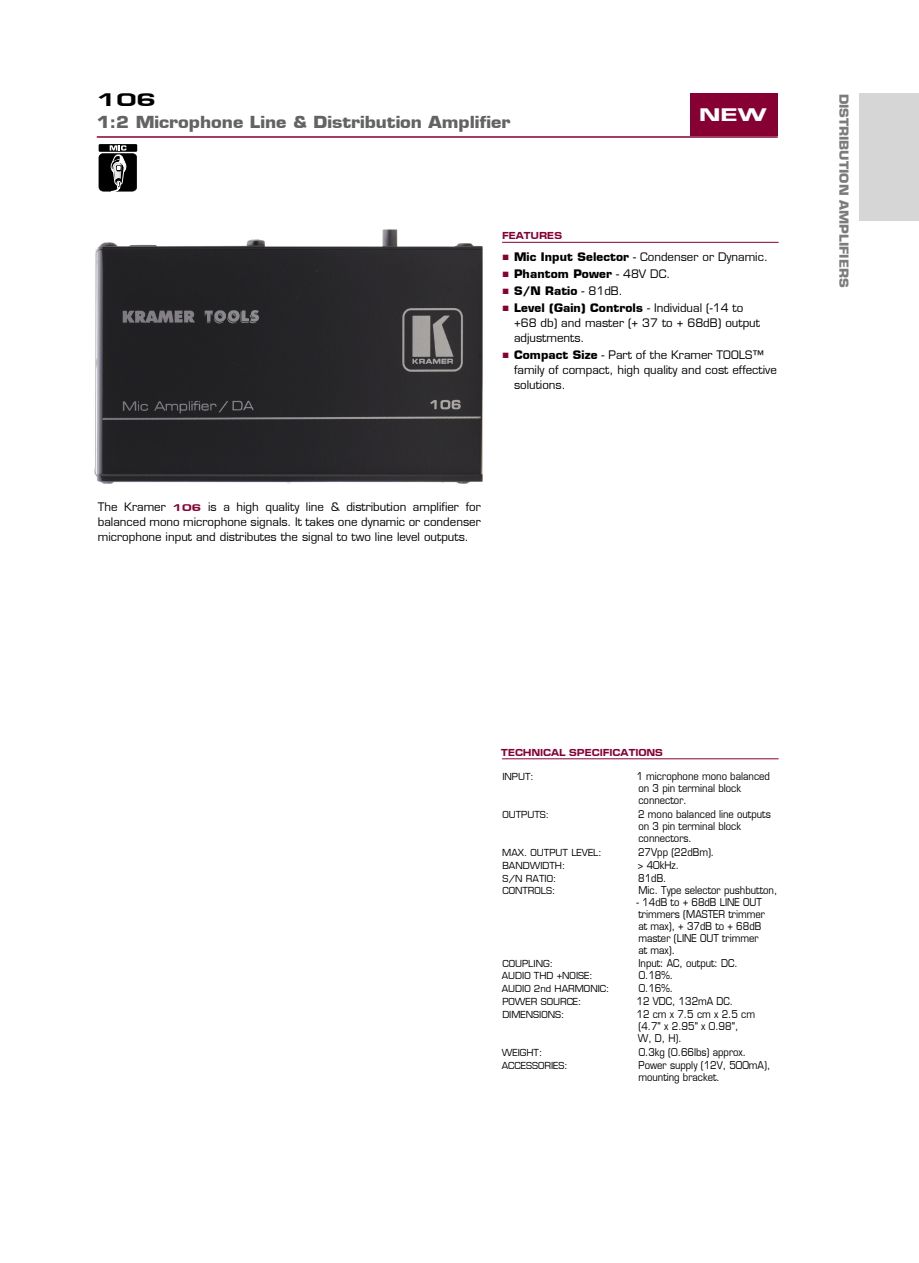
<style>
.page{position:relative;width:919px;height:1263px;background:#fff}
.page>*{position:absolute;margin:0;border:0;box-sizing:border-box;transform-origin:0 0}
.t1{font:800 18.9px "Eurose Wide";color:#000;scale:1.11 1}
.t2{font:800 18.9px "Eurose Wide";color:#fff;scale:1.11 1}
.t3{font:900 16.2px "Eurostile";color:#636363;scale:1.11 1}
.t4{font:900 12.15px "Eurostile";color:#7c7c7c;scale:1.11 1}
.t5{font:500 11.4px/15px "Eurostile";color:#000}
.t6{font:900 11.4px "Eurostile";letter-spacing:.01em;color:#000}
.t7{font:500 10.5px/12px "Eurostile";color:#000;scale:.9 1}
.t8{font:800 10.5px "Eurose Wide";color:#860034;scale:.8 1}
.t9{font:500 9.45px "Eurostile";color:#000}
.s1{font-family:"Arial";font-weight:400;color:#860034}
.s2{font-weight:900}
.s3{font-weight:500}
.s4{font-family:"Eurose Wide";font-weight:800;font-size:10.2px;color:#860034}
</style>
<div class="page">
<hr style="left:502px;top:758px;width:276px;height:1px;background:#860034">
<img style="left:94px;top:229px;width:389px;height:255px">
<hr style="left:97px;top:136px;width:680px;height:2px;background:#860034">
<hr style="left:502px;top:242px;width:276px;height:1px;background:#860034">
<div style="left:99px;top:144px;width:38px;height:8px;background:#121212"></div>
<svg style="left:99px;top:145px;width:38px;height:47px;background:#383838"></svg>
<div style="left:859px;top:94px;width:59px;height:127px;background:#d6d6d6"></div>
<div style="left:690px;top:94px;width:88px;height:42px;background:#860034"></div>
<h1 class="t1" style="left:96px;top:89px;width:56px">106</h1>
<h2 class="t3" style="left:97px;top:112px;width:374px">1:2 Microphone Line &amp; Distribution Amplifier</h2>
<h1 class="t2" style="left:699px;top:104px;width:62px">NEW</h1>
<p class="t8" style="left:502px;top:230px;width:76px">FEATURES</p>
<p class="t5" style="left:502px;top:249px;width:267px"><span class="s1">■</span> <span class="s2">Mic Input Selector</span> - Condenser or Dynamic.</p>
<p class="t6" style="left:502px;top:267px;width:170px"><span class="s1">■</span> Phantom Power <span class="s3">- 48V DC.</span></p>
<p class="t6" style="left:502px;top:284px;width:122px"><span class="s1">■</span> S/N Ratio <span class="s3">- 81dB.</span></p>
<p class="t5" style="left:514px;top:300px;width:247px;text-indent:-12px"><span class="s1">■</span> <span class="s2">Level (Gain) Controls</span> - Individual (-14 to +68 db) and master (+ 37 to + 68dB) output adjustments.</p>
<p class="t5" style="left:514px;top:348px;width:264px;text-indent:-12px"><span class="s1">■</span> <span class="s2">Compact Size</span> - Part of the Kramer TOOLS™ family of compact, high quality and cost effective solutions.</p>
<p class="t5" style="left:98px;top:500px;width:384px;text-align:justify">The Kramer <span class="s4">106</span> is a high quality line &amp; distribution amplifier for balanced mono microphone signals. It takes one dynamic or condenser microphone input and distributes the signal to two line level outputs.</p>
<p class="t4" style="left:851px;top:94px;width:176px;rotate:90deg">DISTRIBUTION AMPLIFIERS</p>
<p class="t8" style="left:501px;top:746px;width:203px">TECHNICAL SPECIFICATIONS</p>
<p class="t9" style="left:502px;top:770px;width:33px">INPUT:</p>
<p class="t7" style="left:636px;top:770px;width:150px">1 microphone mono balanced on 3 pin terminal block connector.</p>
<p class="t9" style="left:502px;top:809px;width:48px">OUTPUTS:</p>
<p class="t7" style="left:638px;top:808px;width:149px">2 mono balanced line outputs on 3 pin terminal block connectors.</p>
<p class="t9" style="left:502px;top:847px;width:101px">MAX. OUTPUT LEVEL:</p>
<p class="t7" style="left:638px;top:846px;width:86px">27Vpp (22dBm).</p>
<p class="t9" style="left:502px;top:860px;width:64px">BANDWIDTH:</p>
<p class="t7" style="left:638px;top:859px;width:47px">&gt; 40kHz.</p>
<p class="t9" style="left:502px;top:872px;width:55px">S/N RATIO:</p>
<p class="t7" style="left:638px;top:872px;width:33px">81dB.</p>
<p class="t9" style="left:502px;top:885px;width:54px">CONTROLS:</p>
<p class="t7" style="left:638px;top:884px;width:156px">Mic. Type selector pushbutton,</p>
<p class="t7" style="left:636px;top:896px;width:144px">- 14dB to + 68dB LINE OUT trimmers (MASTER trimmer at max), + 37dB to + 68dB master (LINE OUT trimmer at max).</p>
<p class="t9" style="left:502px;top:957px;width:52px">COUPLING:</p>
<p class="t7" style="left:638px;top:957px;width:112px">Input: AC, output: DC.</p>
<p class="t9" style="left:502px;top:970px;width:92px">AUDIO THD +NOISE:</p>
<p class="t7" style="left:638px;top:969px;width:40px">0.18%.</p>
<p class="t9" style="left:502px;top:983px;width:109px">AUDIO 2nd HARMONIC:</p>
<p class="t7" style="left:638px;top:982px;width:40px">0.16%.</p>
<p class="t9" style="left:502px;top:996px;width:81px">POWER SOURCE:</p>
<p class="t7" style="left:636px;top:995px;width:109px">12 VDC, 132mA DC.</p>
<p class="t9" style="left:502px;top:1008px;width:63px">DIMENSIONS:</p>
<p class="t7" style="left:636px;top:1008px;width:133px">12 cm x 7.5 cm x 2.5 cm (4.7" x 2.95" x 0.98",<br>W, D, H).</p>
<p class="t9" style="left:502px;top:1047px;width:42px">WEIGHT:</p>
<p class="t7" style="left:638px;top:1046px;width:121px">0.3kg (0.66lbs) approx.</p>
<p class="t9" style="left:502px;top:1059px;width:67px">ACCESSORIES:</p>
<p class="t7" style="left:638px;top:1059px;width:148px">Power supply (12V, 500mA), mounting bracket.</p>
</div>
